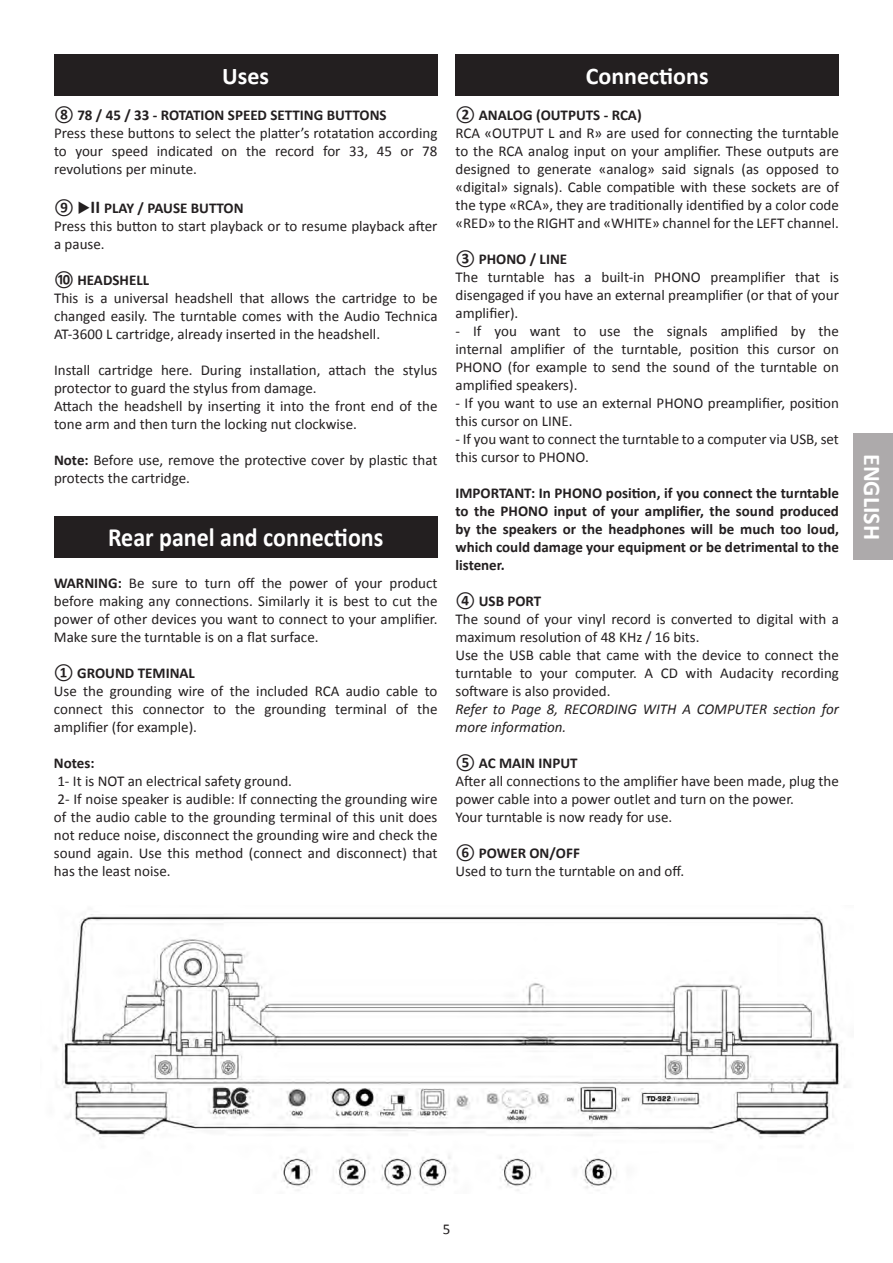
<style>
.page{position:relative;width:893px;height:1263px;background:#fff}
.page>*{position:absolute;margin:0;border:0;box-sizing:border-box;transform-origin:0 0}
.t1{font:700 26.4px "Calibri";color:#fff;scale:.91 1}
.t2{font:700 24px "Calibri";color:#fff}
.t3{font:15px/18px "Calibri";color:#231f20;text-align:justify}
.t4{font:700 15px/18px "Calibri";color:#231f20;text-align:justify}
.t5{font:italic 15px/18px "Calibri";color:#231f20}
.s1{font-size:18px}
.s2{font-weight:700}
</style>
<div class="page">
<div style="left:854px;top:434px;width:39px;height:126px;background:#adaaab"></div>
<div style="left:54px;top:54px;width:383px;height:42px;background:#231f20"></div>
<div style="left:54px;top:516px;width:383px;height:41px;background:#231f20"></div>
<div style="left:455px;top:54px;width:384px;height:42px;background:#231f20"></div>
<img style="left:54px;top:914px;width:792px;height:277px">
<p class="t2" style="left:222px;top:61px;width:48px">Uses</p>
<p class="t4" style="left:54px;top:106px;width:334px">⑧ 78 / 45 / 33 - ROTATION SPEED SETTING BUTTONS</p>
<p class="t3" style="left:54px;top:124px;width:385px">Press these buttons to select the platter’s rotatation according to your speed indicated on the record for 33, 45 or 78 revolutions per minute.</p>
<p class="t4" style="left:54px;top:199px;width:191px">⑨ ◆<span class="s1">II</span> PLAY / PAUSE BUTTON</p>
<p class="t3" style="left:54px;top:217px;width:385px">Press this button to start playback or to resume playback after a pause.</p>
<p class="t4" style="left:54px;top:271px;width:97px">⑩ HEADSHELL</p>
<p class="t3" style="left:54px;top:289px;width:385px">This is a universal headshell that allows the cartridge to be changed easily. The turntable comes with the Audio Technica AT-3600 L cartridge, already inserted in the headshell.</p>
<p class="t3" style="left:54px;top:361px;width:385px">Install cartridge here. During installation, attach the stylus protector to guard the stylus from damage.</p>
<p class="t3" style="left:54px;top:397px;width:385px">Attach the headshell by inserting it into the front end of the tone arm and then turn the locking nut clockwise.</p>
<p class="t3" style="left:54px;top:451px;width:385px"><span class="s2">Note:</span> Before use, remove the protective cover by plastic that protects the cartridge.</p>
<p class="t1" style="left:108px;top:520px;width:304px">Rear panel and connections</p>
<p class="t3" style="left:54px;top:574px;width:385px"><span class="s2">WARNING:</span> Be sure to turn off the power of your product before making any connections. Similarly it is best to cut the power of other devices you want to connect to your amplifier.<br>Make sure the turntable is on a flat surface.</p>
<p class="t4" style="left:54px;top:664px;width:143px">① GROUND TEMINAL</p>
<p class="t3" style="left:54px;top:682px;width:385px">Use the grounding wire of the included RCA audio cable to connect this connector to the grounding terminal of the amplifier (for example).</p>
<p class="t4" style="left:54px;top:754px;width:42px">Notes:</p>
<p class="t3" style="left:57px;top:772px;width:236px">1- It is NOT an electrical safety ground.</p>
<p class="t3" style="left:54px;top:790px;width:385px">2- If noise speaker is audible: If connecting the grounding wire of the audio cable to the grounding terminal of this unit does not reduce noise, disconnect the grounding wire and check the sound again. Use this method (connect and disconnect) that has the least noise.</p>
<p class="t2" style="left:586px;top:61px;width:124px">Connections</p>
<p class="t4" style="left:455px;top:106px;width:188px">② ANALOG (OUTPUTS - RCA)</p>
<p class="t3" style="left:455px;top:124px;width:385px">RCA «OUTPUT L and R» are used for connecting the turntable to the RCA analog input on your amplifier. These outputs are designed to generate «analog» said signals (as opposed to «digital» signals). Cable compatible with these sockets are of the type «RCA», they are traditionally identified by a color code «RED» to the RIGHT and «WHITE» channel for the LEFT channel.</p>
<p class="t4" style="left:455px;top:250px;width:113px">③ PHONO / LINE</p>
<p class="t3" style="left:455px;top:268px;width:385px">The turntable has a built-in PHONO preamplifier that is disengaged if you have an external preamplifier (or that of your amplifier).</p>
<p class="t3" style="left:455px;top:322px;width:385px">- If you want to use the signals amplified by the internal amplifier of the turntable, position this cursor on PHONO (for example to send the sound of the turntable on amplified speakers).</p>
<p class="t3" style="left:455px;top:394px;width:385px">- If you want to use an external PHONO preamplifier, position this cursor on LINE.</p>
<p class="t3" style="left:455px;top:430px;width:385px">- If you want to connect the turntable to a computer via USB, set this cursor to PHONO.</p>
<p class="t4" style="left:455px;top:484px;width:385px">IMPORTANT: In PHONO position, if you connect the turntable to the PHONO input of your amplifier, the sound produced by the speakers or the headphones will be much too loud, which could damage your equipment or be detrimental to the listener.</p>
<p class="t4" style="left:455px;top:592px;width:87px">④ USB PORT</p>
<p class="t3" style="left:455px;top:610px;width:385px">The sound of your vinyl record is converted to digital with a maximum resolution of 48 KHz / 16 bits.</p>
<p class="t3" style="left:455px;top:646px;width:385px">Use the USB cable that came with the device to connect the turntable to your computer. A CD with Audacity recording software is also provided.</p>
<p class="t5" style="left:455px;top:699px;width:385px">Refer to Page 8, RECORDING WITH A COMPUTER section for more information.</p>
<p class="t4" style="left:455px;top:754px;width:124px">⑤ AC MAIN INPUT</p>
<p class="t3" style="left:455px;top:772px;width:385px">After all connections to the amplifier have been made, plug the power cable into a power outlet and turn on the power.</p>
<p class="t3" style="left:455px;top:808px;width:218px">Your turntable is now ready for use.</p>
<p class="t4" style="left:455px;top:844px;width:126px">⑥ POWER ON/OFF</p>
<p class="t3" style="left:455px;top:862px;width:230px">Used to turn the turntable on and off.</p>
<h2 class="t2" style="left:888px;top:454px;width:87px;rotate:90deg">ENGLISH</h2>
<p class="t3" style="left:443px;top:1220px;width:9px">5</p>
</div>
